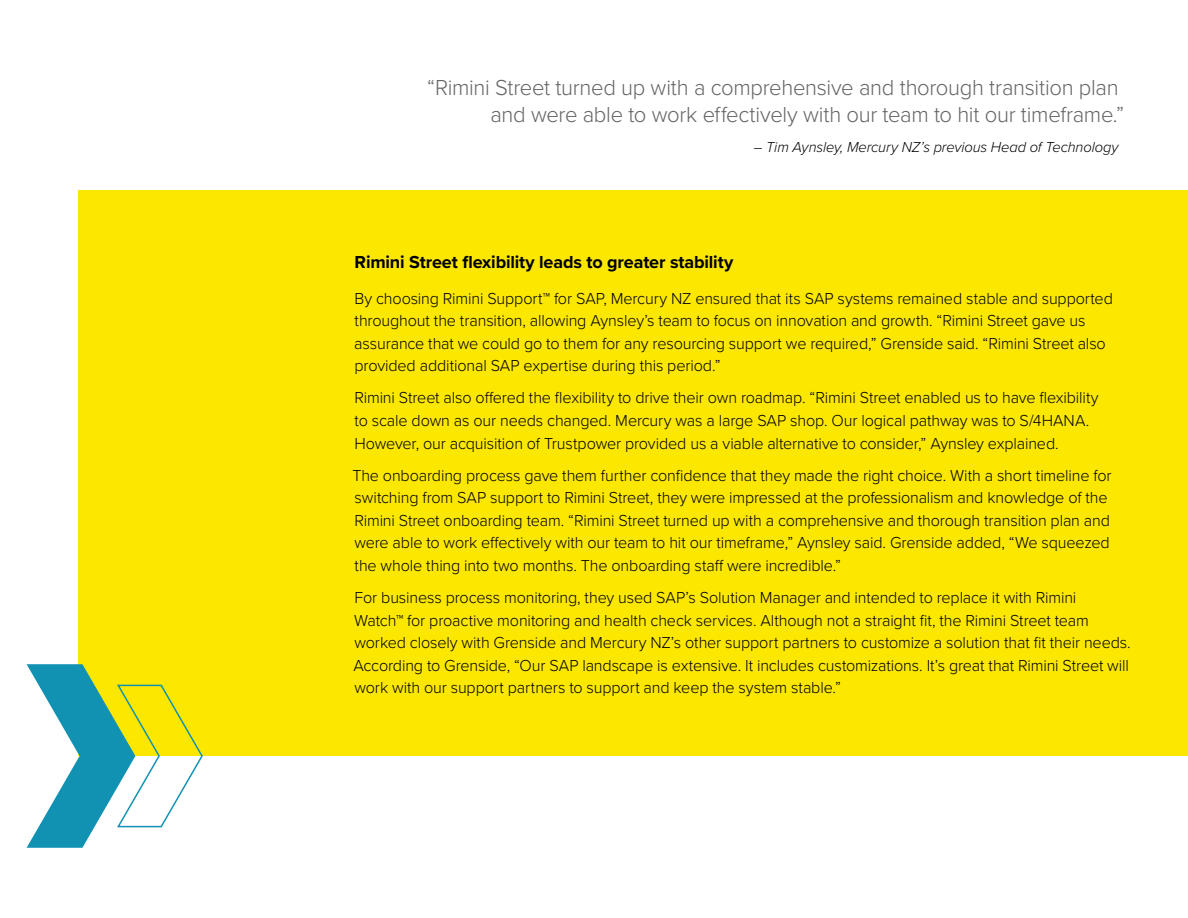
<style>
.page{position:relative;width:1188px;height:918px;background:#fff}
.page>*{position:absolute;margin:0;border:0;box-sizing:border-box;transform-origin:0 0}
.t1{font:300 22.5px/27px "Proxima Nova";letter-spacing:-.015em;color:#636466;text-align:right}
.t2{font:700 18px "Proxima Nova";letter-spacing:-.01em;color:#000}
.t3{font:300 16.5px/22.5px "Proxima Nova";letter-spacing:-.01em;color:#000}
.t4{font:italic 300 15px "Proxima Nova";letter-spacing:-.01em;color:#000}
</style>
<div class="page">
<div style="left:78px;top:190px;width:1110px;height:566px;background:#fbe700"></div>
<svg style="left:27px;top:664px;width:176px;height:184px"></svg>
<h1 class="t1" style="left:427px;top:72px;width:699px">“Rimini Street turned up with a comprehensive and thorough transition plan and were able to work effectively with our team to hit our timeframe.”</h1>
<p class="t4" style="left:754px;top:135px;width:366px">– Tim Aynsley, Mercury NZ’s previous Head of Technology</p>
<p class="t2" style="left:355px;top:248px;width:380px">Rimini Street flexibility leads to greater stability</p>
<p class="t3" style="left:354px;top:286px;width:760px">By choosing Rimini Support™ for SAP, Mercury NZ ensured that its SAP systems remained stable and supported throughout the transition, allowing Aynsley’s team to focus on innovation and growth. “Rimini Street gave us assurance that we could go to them for any resourcing support we required,” Grenside said. “Rimini Street also provided additional SAP expertise during this period.”</p>
<p class="t3" style="left:354px;top:386px;width:746px">Rimini Street also offered the flexibility to drive their own roadmap. “Rimini Street enabled us to have flexibility to scale down as our needs changed. Mercury was a large SAP shop. Our logical pathway was to S/4HANA.<br>However, our acquisition of Trustpower provided us a viable alternative to consider,” Aynsley explained.</p>
<p class="t3" style="left:352px;top:463px;width:761px">The onboarding process gave them further confidence that they made the right choice. With a short timeline for switching from SAP support to Rimini Street, they were impressed at the professionalism and knowledge of the Rimini Street onboarding team. “Rimini Street turned up with a comprehensive and thorough transition plan and were able to work effectively with our team to hit our timeframe,” Aynsley said. Grenside added, “We squeezed the whole thing into two months. The onboarding staff were incredible.”</p>
<p class="t3" style="left:353px;top:585px;width:779px">For business process monitoring, they used SAP’s Solution Manager and intended to replace it with Rimini<br>Watch™ for proactive monitoring and health check services. Although not a straight fit, the Rimini Street team worked closely with Grenside and Mercury NZ’s other support partners to customize a solution that fit their needs.<br>According to Grenside, “Our SAP landscape is extensive. It includes customizations. It’s great that Rimini Street will work with our support partners to support and keep the system stable.”</p>
</div>
